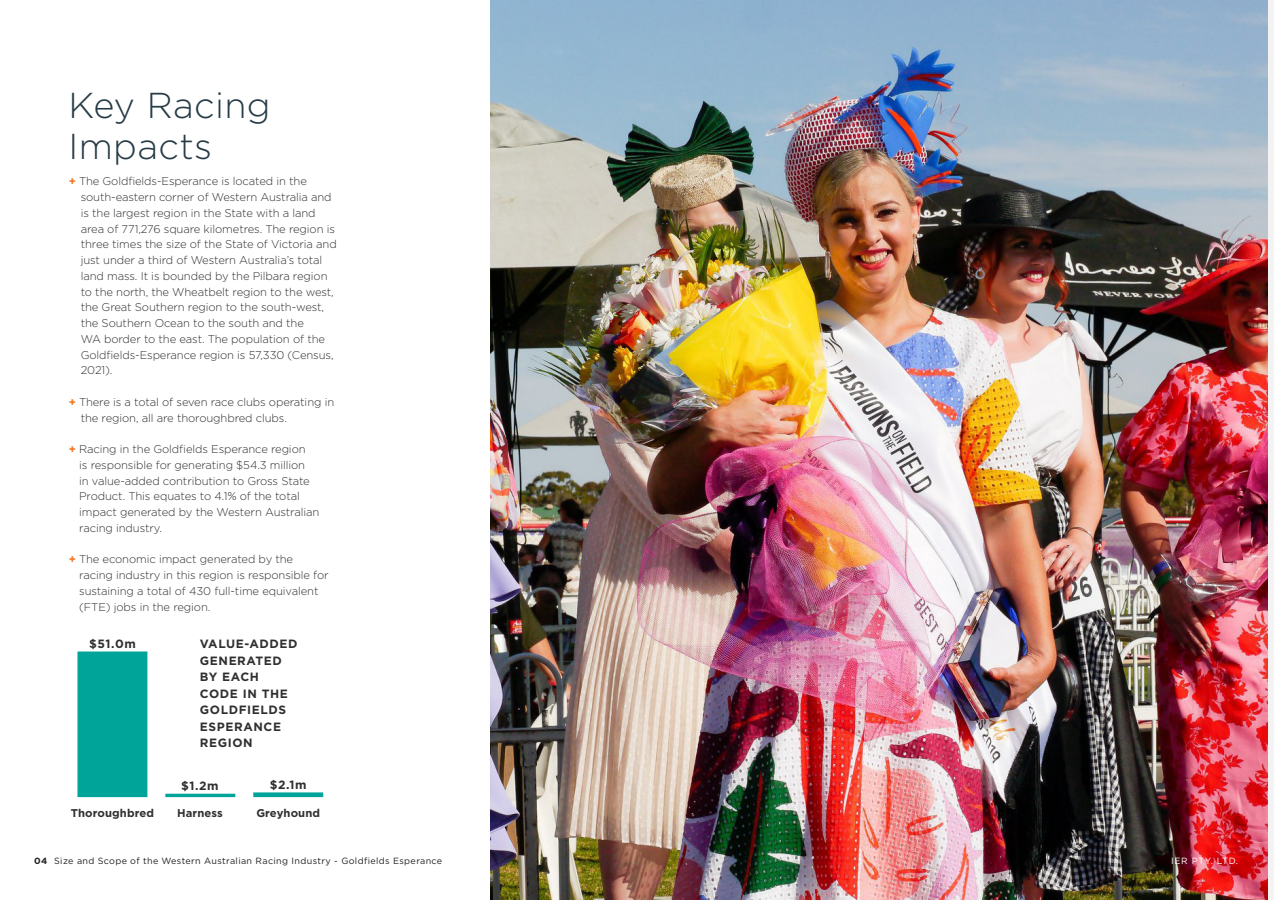
<style>
.page{position:relative;width:1274px;height:900px;background:#fff}
.page>*{position:absolute;margin:0;border:0;box-sizing:border-box;transform-origin:0 0}
.t1{font:300 36px/40.5px "Gotham";letter-spacing:.01em;color:#263b46}
.t2{font:700 12px/16.5px "Gotham";letter-spacing:.05em;color:#312f30}
.t3{font:300 11.25px/15.8px "Gotham";letter-spacing:-.01em;color:#312f30}
.t4{font:700 11.25px "Gotham";letter-spacing:.01em;color:#312f30}
.t5{font:9px "Gotham";letter-spacing:.04em;color:#231f20}
.t6{font:9px "Gotham";letter-spacing:.07em;color:#fff}
.s1{font-weight:700;color:#f47521}
.s2{font-weight:700}
</style>
<div class="page">
<img style="left:490px;top:0;width:777px;height:900px">
<div style="left:1267px;top:0;width:6px;height:900px;background:#f3f3f4"></div>
<div style="left:77px;top:651px;width:70px;height:146px;background:#00a499;border:2px solid #00a499"></div>
<hr style="left:165px;top:794px;width:70px;height:3px;background:#00a499">
<svg style="left:253px;top:792px;width:70px;height:5px"></svg>
<svg style="left:1266px;top:893px;width:8px;height:7px"></svg>
<p class="t1" style="left:68px;top:84px;width:204px">Key Racing<br>Impacts</p>
<p class="t3" style="left:81px;top:173px;width:257px;text-indent:-12px"><span class="s1">+</span> The Goldfields-Esperance is located in the south-eastern corner of Western Australia and is the largest region in the State with a land area of 771,276 square kilometres. The region is three times the size of the State of Victoria and just under a third of Western Australia’s total land mass. It is bounded by the Pilbara region to the north, the Wheatbelt region to the west, the Great Southern region to the south-west, the Southern Ocean to the south and the<br>WA border to the east. The population of the Goldfields-Esperance region is 57,330 (Census, 2021).</p>
<p class="t3" style="left:81px;top:394px;width:255px;text-indent:-12px"><span class="s1">+</span> There is a total of seven race clubs operating in the region, all are thoroughbred clubs.</p>
<p class="t3" style="left:79px;top:441px;width:241px;text-indent:-10px"><span class="s1">+</span> Racing in the Goldfields Esperance region<br>is responsible for generating $54.3 million<br>in value-added contribution to Gross State Product. This equates to 4.1% of the total impact generated by the Western Australian racing industry.</p>
<p class="t3" style="left:79px;top:551px;width:251px;text-indent:-10px"><span class="s1">+</span> The economic impact generated by the racing industry in this region is responsible for sustaining a total of 430 full-time equivalent (FTE) jobs in the region.</p>
<p class="t2" style="left:89px;top:635px;width:48px">$51.0m</p>
<p class="t2" style="left:200px;top:635px;width:99px">VALUE-ADDED<br>GENERATED<br>BY EACH<br>CODE IN THE<br>GOLDFIELDS<br>ESPERANCE</p>
<p class="t2" style="left:200px;top:734px;width:54px">REGION</p>
<p class="t2" style="left:181px;top:778px;width:39px">$1.2m</p>
<p class="t2" style="left:270px;top:776px;width:38px">$2.1m</p>
<p class="t4" style="left:71px;top:805px;width:85px">Thoroughbred</p>
<p class="t4" style="left:177px;top:805px;width:47px">Harness</p>
<p class="t4" style="left:256px;top:805px;width:65px">Greyhound</p>
<p class="t5" style="left:34px;top:855px;width:409px"><span class="s2">04</span> Size and Scope of the Western Australian Racing Industry - Goldfields Esperance</p>
<p class="t6" style="left:1170px;top:855px;width:68px">IER PTY. LTD.</p>
</div>
